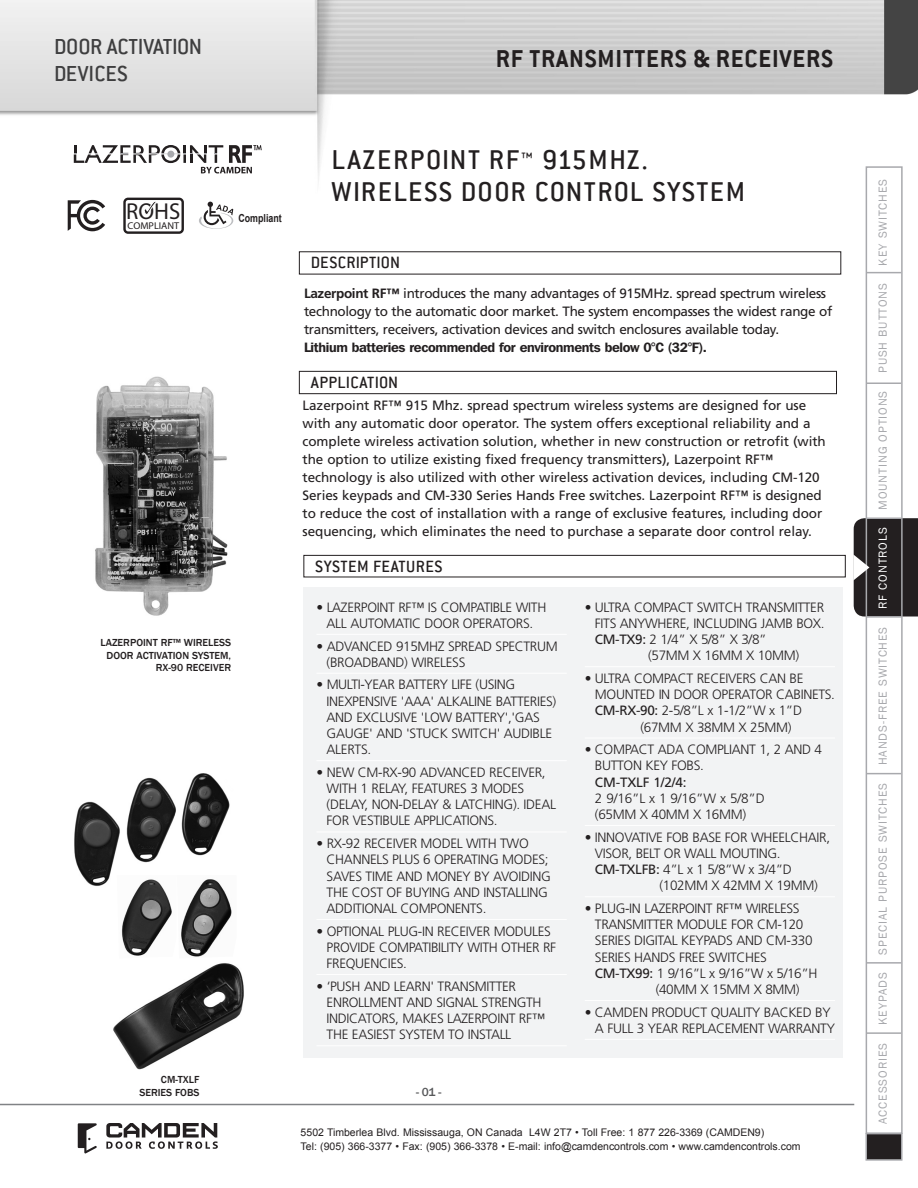
<style>
.page{position:relative;width:918px;height:1188px;background:#fff}
.page>*{position:absolute;margin:0;border:0;box-sizing:border-box;transform-origin:0 0}
.N-SS-H1{font:500 30px/31.5px "Conduit ITC";letter-spacing:.05em;color:#231f20}
.N-SS-H_Top_page{font:700 27px "Conduit ITC";letter-spacing:.03em;color:#231f20}
.H-SS-Categories{font:500 24px "Conduit ITC";letter-spacing:-.01em;color:#3e3e3f}
.t1{font:23.1px "Myriad Pro";color:#231f20}
.N-SS-H3__inside_whit{font:500 18px "Conduit ITC";letter-spacing:.02em;color:#231f20}
._1N-SS-Specifiaction{font:300 13.5px/16.2px "Frutiger";letter-spacing:-.025em;color:#231f20}
.N-SS-Body_Text{font:13.5px/18px "Frutiger";letter-spacing:-.005em;color:#231f20}
.N-SS-Body_Text-2{font:13.5px/18px "Frutiger";letter-spacing:-.025em;color:#231f20}
.t2{font:12px "Franklin Gothic";letter-spacing:.075em;color:#a8a9ad}
.t3{font:12px "Franklin Gothic";letter-spacing:.075em;color:#fff}
.n-title_next_pages_c{font:500 12px "Franklin Gothic";color:#57585a}
.t4{font:700 11.1px "Arial";color:#231f20;scale:.8 1}
.t5{font:10.5px/13.5px "Arial";color:#231f20}
.N-SS-Image_Descripti{font:500 10.5px/12.6px "Franklin Gothic";color:#231f20;text-align:right}
.t6{font:9.9px "Myriad Pro";color:#231f20}
.s1{font-weight:700}
.s2{font-family:"Franklin Gothic IT Cby BT";font-weight:600}
.s3{font-weight:400}
</style>
<div class="page">
<hr style="left:867px;top:773px;width:34px;height:1px;background:#a8a9ad">
<hr style="left:867px;top:962px;width:34px;height:2px;background:#a8a9ad">
<hr style="left:867px;top:1032px;width:34px;height:2px;background:#a8a9ad">
<hr style="left:867px;top:272px;width:34px;height:1px;background:#a8a9ad">
<hr style="left:867px;top:382px;width:34px;height:2px;background:#a8a9ad">
<hr style="left:867px;top:616px;width:34px;height:2px;background:#a8a9ad">
<div style="left:866px;top:1134px;width:36px;height:26px;background:#231f20"></div>
<div style="left:865px;top:1133px;width:38px;height:28px;border:2px solid #a8a9ad"></div>
<svg style="left:106px;top:1123px;width:112px;height:26px"></svg>
<svg style="left:78px;top:1123px;width:19px;height:31px"></svg>
<hr style="left:0;top:1104px;width:854px;height:1px;background:#808285">
<div style="left:866px;top:166px;width:37px;height:968px;border:2px solid #a8a9ad"></div>
<svg style="left:853px;top:518px;width:65px;height:98px;background:#343132"></svg>
<img style="left:0;top:0;width:918px;height:249px">
<div style="left:303px;top:588px;width:540px;height:470px;background:#f2f3f4"></div>
<div style="left:303px;top:555px;width:543px;height:22px;border:1px solid #231f20"></div>
<hr style="left:316px;top:634px;width:251px;height:1px;background:#fff">
<hr style="left:316px;top:673px;width:251px;height:1px;background:#fff">
<hr style="left:316px;top:760px;width:251px;height:1px;background:#fff">
<hr style="left:316px;top:832px;width:251px;height:1px;background:#fff">
<hr style="left:316px;top:919px;width:251px;height:1px;background:#fff">
<hr style="left:316px;top:974px;width:251px;height:1px;background:#fff">
<hr style="left:316px;top:1045px;width:251px;height:1px;background:#fff">
<hr style="left:585px;top:666px;width:250px;height:1px;background:#fff">
<hr style="left:585px;top:738px;width:250px;height:1px;background:#fff">
<hr style="left:585px;top:825px;width:250px;height:1px;background:#fff">
<hr style="left:585px;top:896px;width:250px;height:1px;background:#fff">
<hr style="left:585px;top:1000px;width:250px;height:1px;background:#fff">
<hr style="left:585px;top:1039px;width:250px;height:1px;background:#fff">
<svg style="left:74px;top:145px;width:188px;height:28px"></svg>
<div style="left:299px;top:371px;width:538px;height:23px;border:1px solid #231f20"></div>
<img style="left:95px;top:376px;width:133px;height:240px">
<img style="left:113px;top:963px;width:131px;height:107px">
<img style="left:74px;top:801px;width:42px;height:85px">
<img style="left:116px;top:777px;width:60px;height:86px">
<img style="left:181px;top:773px;width:49px;height:83px">
<svg style="left:199px;top:202px;width:34px;height:27px"></svg>
<svg style="left:68px;top:200px;width:37px;height:31px"></svg>
<div style="left:125px;top:199px;width:58px;height:34px;background:#fff;border-radius:4px"></div>
<div style="left:123px;top:198px;width:61px;height:36px;border:2px solid #231f20;border-radius:4px"></div>
<svg style="left:144px;top:201px;width:12px;height:14px"></svg>
<img style="left:121px;top:879px;width:111px;height:78px">
<p class="H-SS-Categories" style="left:54px;top:33px;width:150px">DOOR ACTIVATION</p>
<p class="H-SS-Categories" style="left:54px;top:60px;width:75px">DEVICES</p>
<p class="N-SS-H_Top_page" style="left:496px;top:43px;width:339px">RF TRANSMITTERS &amp; RECEIVERS</p>
<p class="t1" style="left:126px;top:197px;width:56px">ROHS</p>
<p class="t4" style="left:238px;top:211px;width:56px">Compliant</p>
<p class="t6" style="left:128px;top:219px;width:53px">COMPLIANT</p>
<p class="N-SS-Image_Descripti" style="left:100px;top:636px;width:132px">LAZERPOINT RF™ WIRELESS<br>DOOR ACTIVATION SYSTEM,<br>RX-90 RECEIVER</p>
<p class="N-SS-Image_Descripti" style="left:139px;top:1074px;width:61px">CM-TXLF<br>SERIES FOBS</p>
<p class="N-SS-H1" style="left:332px;top:144px;width:415px">LAZERPOINT RF™ 915MHZ.<br>WIRELESS DOOR CONTROL SYSTEM</p>
<p class="N-SS-H3__inside_whit" style="left:311px;top:253px;width:91px">DESCRIPTION</p>
<p class="N-SS-Body_Text-2" style="left:304px;top:284px;width:530px"><span class="s1">Lazerpoint RF™</span> introduces the many advantages of 915MHz. spread spectrum wireless technology to the automatic door market. The system encompasses the widest range of transmitters, receivers, activation devices and switch enclosures available today.<br><span class="s2">Lithium batteries recommended for environments below 0°C (32°F).</span></p>
<p class="N-SS-H3__inside_whit" style="left:311px;top:372px;width:89px">APPLICATION</p>
<p class="N-SS-Body_Text" style="left:303px;top:396px;width:525px">Lazerpoint RF™ 915 Mhz. spread spectrum wireless systems are designed for use with any automatic door operator. The system offers exceptional reliability and a complete wireless activation solution, whether in new construction or retrofit (with the option to utilize existing fixed frequency transmitters), Lazerpoint RF™ technology is also utilized with other wireless activation devices, including CM-120<br>Series keypads and CM-330 Series Hands Free switches. Lazerpoint RF™ is designed to reduce the cost of installation with a range of exclusive features, including door sequencing, which eliminates the need to purchase a separate door control relay.</p>
<p class="N-SS-H3__inside_whit" style="left:315px;top:556px;width:129px">SYSTEM FEATURES</p>
<p class="_1N-SS-Specifiaction" style="left:316px;top:599px;width:231px;text-align:center">• LAZERPOINT RF™ IS COMPATIBLE WITH<br>ALL AUTOMATIC DOOR OPERATORS.</p>
<p class="_1N-SS-Specifiaction" style="left:327px;top:638px;width:233px;text-indent:-10px">• ADVANCED 915MHZ SPREAD SPECTRUM (BROADBAND) WIRELESS</p>
<p class="_1N-SS-Specifiaction" style="left:327px;top:677px;width:231px;text-indent:-10px">• MULTI-YEAR BATTERY LIFE (USING<br>INEXPENSIVE 'AAA' ALKALINE BATTERIES)<br>AND EXCLUSIVE 'LOW BATTERY','GAS<br>GAUGE' AND 'STUCK SWITCH' AUDIBLE<br>ALERTS.</p>
<p class="_1N-SS-Specifiaction" style="left:327px;top:764px;width:231px;text-indent:-10px">• NEW CM-RX-90 ADVANCED RECEIVER,<br>WITH 1 RELAY, FEATURES 3 MODES (DELAY, NON-DELAY &amp; LATCHING). IDEAL<br>FOR VESTIBULE APPLICATIONS.</p>
<p class="_1N-SS-Specifiaction" style="left:327px;top:835px;width:226px;text-indent:-10px">• RX-92 RECEIVER MODEL WITH TWO<br>CHANNELS PLUS 6 OPERATING MODES;<br>SAVES TIME AND MONEY BY AVOIDING<br>THE COST OF BUYING AND INSTALLING<br>ADDITIONAL COMPONENTS.</p>
<p class="_1N-SS-Specifiaction" style="left:327px;top:923px;width:231px;text-indent:-10px">• OPTIONAL PLUG-IN RECEIVER MODULES<br>PROVIDE COMPATIBILITY WITH OTHER RF<br>FREQUENCIES.</p>
<p class="_1N-SS-Specifiaction" style="left:327px;top:978px;width:220px;text-indent:-10px">• ‘PUSH AND LEARN' TRANSMITTER<br>ENROLLMENT AND SIGNAL STRENGTH<br>INDICATORS, MAKES LAZERPOINT RF™<br>THE EASIEST SYSTEM TO INSTALL</p>
<p class="n-title_next_pages_c" style="left:416px;top:1084px;width:26px">- 01 -</p>
<p class="_1N-SS-Specifiaction" style="left:585px;top:599px;width:241px">• ULTRA COMPACT SWITCH TRANSMITTER</p>
<p class="_1N-SS-Specifiaction" style="left:595px;top:615px;width:231px">FITS ANYWHERE, INCLUDING JAMB BOX.</p>
<p class="_1N-SS-Specifiaction" style="left:595px;top:631px;width:173px"><span class="s3">CM-TX9:</span> 2 1/4” X 5/8” X 3/8”</p>
<p class="_1N-SS-Specifiaction" style="left:648px;top:647px;width:153px">(57MM X 16MM X 10MM)</p>
<p class="_1N-SS-Specifiaction" style="left:585px;top:670px;width:220px">• ULTRA COMPACT RECEIVERS CAN BE</p>
<p class="_1N-SS-Specifiaction" style="left:595px;top:686px;width:242px">MOUNTED IN DOOR OPERATOR CABINETS.</p>
<p class="_1N-SS-Specifiaction" style="left:595px;top:703px;width:209px"><span class="s3">CM-RX-90:</span> 2-5/8”L x 1-1/2”W x 1”D</p>
<p class="_1N-SS-Specifiaction" style="left:641px;top:719px;width:153px">(67MM X 38MM X 25MM)</p>
<p class="_1N-SS-Specifiaction" style="left:595px;top:741px;width:229px;text-indent:-10px">• COMPACT ADA COMPLIANT 1, 2 AND 4<br>BUTTON KEY FOBS.<br><span class="s3">CM-TXLF 1/2/4:<br></span>2 9/16”L x 1 9/16”W x 5/8”D<br>(65MM X 40MM X 16MM)</p>
<p class="_1N-SS-Specifiaction" style="left:585px;top:829px;width:247px">• INNOVATIVE FOB BASE FOR WHEELCHAIR,</p>
<p class="_1N-SS-Specifiaction" style="left:595px;top:845px;width:187px">VISOR, BELT OR WALL MOUTING.</p>
<p class="_1N-SS-Specifiaction" style="left:595px;top:861px;width:198px"><span class="s3">CM-TXLFB:</span> 4”L x 1 5/8”W x 3/4”D</p>
<p class="_1N-SS-Specifiaction" style="left:659px;top:877px;width:160px">(102MM X 42MM X 19MM)</p>
<p class="_1N-SS-Specifiaction" style="left:585px;top:900px;width:216px">• PLUG-IN LAZERPOINT RF™ WIRELESS</p>
<p class="_1N-SS-Specifiaction" style="left:595px;top:916px;width:210px">TRANSMITTER MODULE FOR CM-120</p>
<p class="_1N-SS-Specifiaction" style="left:595px;top:933px;width:219px">SERIES DIGITAL KEYPADS AND CM-330</p>
<p class="_1N-SS-Specifiaction" style="left:595px;top:949px;width:173px">SERIES HANDS FREE SWITCHES</p>
<p class="_1N-SS-Specifiaction" style="left:595px;top:965px;width:224px"><span class="s3">CM-TX99:</span> 1 9/16”L x 9/16”W x 5/16”H</p>
<p class="_1N-SS-Specifiaction" style="left:656px;top:981px;width:145px">(40MM X 15MM X 8MM)</p>
<p class="_1N-SS-Specifiaction" style="left:595px;top:1004px;width:241px;text-indent:-10px">• CAMDEN PRODUCT QUALITY BACKED BY<br>A FULL 3 YEAR REPLACEMENT WARRANTY</p>
<p class="t5" style="left:301px;top:1126px;width:501px">5502 Timberlea Blvd. Mississauga, ON Canada L4W 2T7 • Toll Free: 1 877 226-3369 (CAMDEN9)<br>Tel: (905) 366-3377 • Fax: (905) 366-3378 • E-mail: info@camdencontrols.com • www.camdencontrols.com</p>
<p class="t2" style="left:875px;top:266px;width:88px;rotate:-90deg">KEY SWITCHES</p>
<p class="t2" style="left:875px;top:373px;width:91px;rotate:-90deg">PUSH BUTTONS</p>
<p class="t2" style="left:875px;top:510px;width:121px;rotate:-90deg">MOUNTING OPTIONS</p>
<p class="t3" style="left:875px;top:609px;width:83px;rotate:-90deg">RF CONTROLS</p>
<p class="t2" style="left:875px;top:765px;width:140px;rotate:-90deg">HANDS-FREE SWITCHES</p>
<p class="t2" style="left:875px;top:955px;width:173px;rotate:-90deg">SPECIAL PURPOSE SWITCHES</p>
<p class="t2" style="left:875px;top:1025px;width:54px;rotate:-90deg">KEYPADS</p>
<p class="t2" style="left:875px;top:1124px;width:82px;rotate:-90deg">ACCESSORIES</p>
</div>
